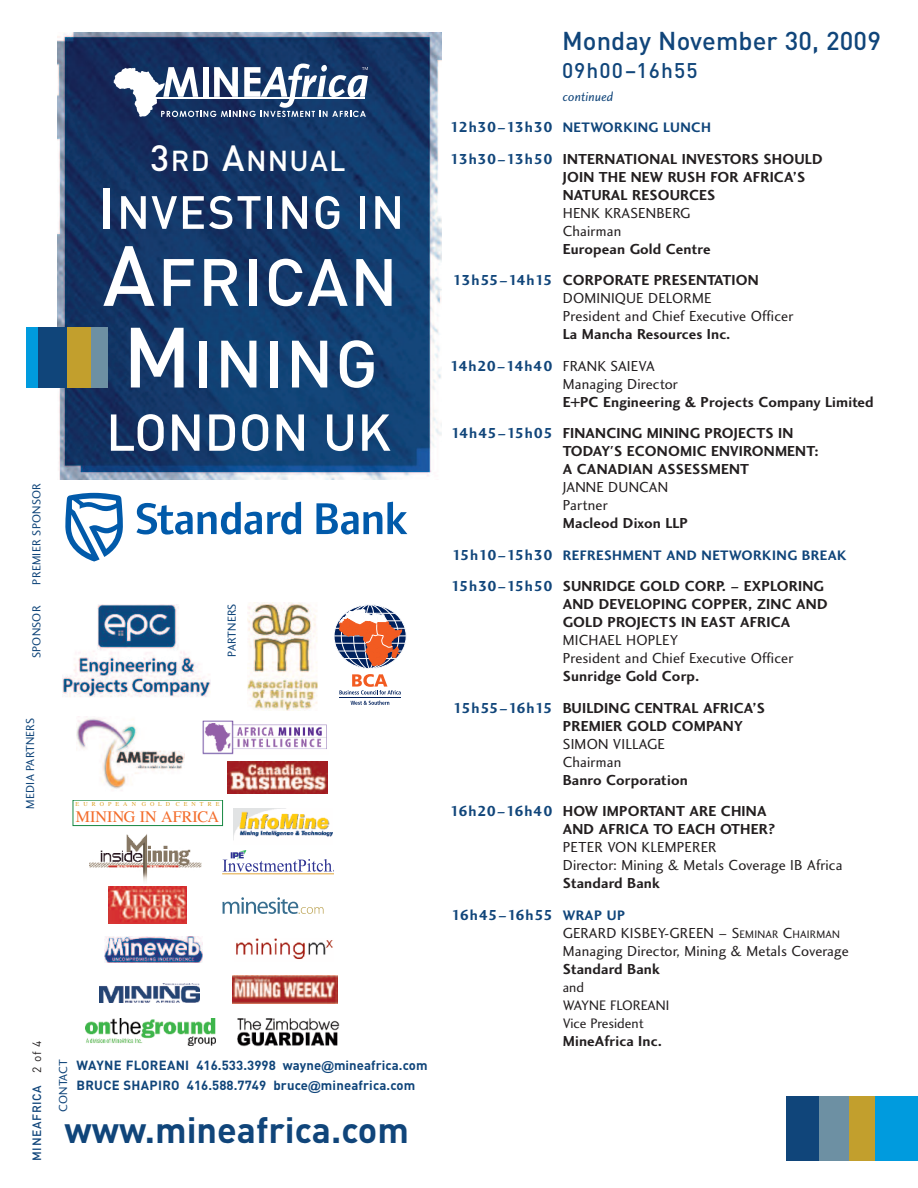
<style>
.page{position:relative;width:918px;height:1188px;background:#fff}
.page>*{position:absolute;margin:0;border:0;box-sizing:border-box;transform-origin:0 0}
.t1{font:500 51px "DIN";letter-spacing:.005em;color:#fff}
.t2{font:700 36px "DIN";color:#10457a}
.t3{font:500 28.5px "DIN";letter-spacing:.04em;color:#fff}
.t4{font:500 25.5px "DIN";letter-spacing:.005em;color:#10457a}
.t5{font:500 21px "DIN";letter-spacing:.055em;color:#10457a}
.t6{font:16.05px "Times";letter-spacing:.005em;color:#f36c2a}
.t7{font:15px/31.5px "Charlotte Sans Bold Plain";letter-spacing:.01em;color:#231f20}
.t8{font:15px/18px "Charlotte Sans Book Plain";letter-spacing:.01em;color:#231f20}
.t9{font:14.25px "Charlotte Sans Bold Plain";letter-spacing:.03em;color:#10457a}
.t10{font:14.25px/18px "Charlotte Sans Book Plain";color:#231f20}
.t11{font:13.5px "Charlotte Sans Book Italic Plain";letter-spacing:.01em;color:#10457a}
.t12{font:700 13.2px/19.5px "DIN";letter-spacing:.005em;color:#10457a}
.t13{font:12px "Charlotte Sans Book Plain";letter-spacing:.02em;color:#10457a}
.t14{font:500 12px "DIN";letter-spacing:.055em;color:#10457a}
.t15{font:6px "Times";letter-spacing:.665em;color:#dda32a}
.s1{font-size:36px}
.s2{font-weight:400;color:#231f20}
.s3{font-family:"Gill Sans"}
.s4{font-size:15px}
.s5{color:#10457a}
.s6{font-family:"Charlotte Sans Book Plain"}
.s7{font-size:14.25px;color:#10457a}
.s8{font-size:11.25px}
</style>
<div class="page">
<img style="left:202px;top:721px;width:125px;height:33px">
<img style="left:77px;top:716px;width:108px;height:75px">
<img style="left:89px;top:834px;width:112px;height:48px">
<img style="left:108px;top:886px;width:78px;height:37px">
<hr style="left:222px;top:874px;width:111px;height:1px;background:#e2a639">
<svg style="left:223px;top:850px;width:109px;height:22px"></svg>
<img style="left:233px;top:809px;width:99px;height:31px">
<div style="left:73px;top:800px;width:150px;height:26px;border:1px solid #178842"></div>
<img style="left:85px;top:1019px;width:130px;height:27px">
<svg style="left:222px;top:897px;width:101px;height:17px"></svg>
<img style="left:237px;top:1018px;width:103px;height:28px">
<img style="left:99px;top:983px;width:101px;height:19px">
<img style="left:233px;top:975px;width:104px;height:28px">
<img style="left:104px;top:937px;width:98px;height:26px">
<img style="left:228px;top:761px;width:100px;height:32px">
<img style="left:236px;top:939px;width:97px;height:21px">
<img style="left:58px;top:32px;width:383px;height:447px">
<svg style="left:113px;top:64px;width:255px;height:53px"></svg>
<div style="left:103px;top:188px;width:7px;height:41px;background:#fff"></div>
<svg style="left:121px;top:196px;width:25px;height:33px"></svg>
<svg style="left:152px;top:196px;width:25px;height:33px"></svg>
<svg style="left:183px;top:196px;width:49px;height:33px"></svg>
<svg style="left:238px;top:196px;width:22px;height:33px"></svg>
<hr style="left:268px;top:196px;width:4px;height:33px;background:#fff">
<svg style="left:282px;top:196px;width:25px;height:33px"></svg>
<svg style="left:316px;top:196px;width:23px;height:33px"></svg>
<div style="left:360px;top:196px;width:5px;height:33px;background:#fff"></div>
<svg style="left:375px;top:196px;width:25px;height:33px"></svg>
<svg style="left:103px;top:246px;width:51px;height:60px"></svg>
<svg style="left:164px;top:259px;width:30px;height:47px"></svg>
<svg style="left:204px;top:259px;width:34px;height:47px"></svg>
<div style="left:249px;top:259px;width:7px;height:47px;background:#fff"></div>
<svg style="left:269px;top:259px;width:33px;height:47px"></svg>
<svg style="left:308px;top:259px;width:40px;height:47px"></svg>
<svg style="left:356px;top:259px;width:36px;height:47px"></svg>
<svg style="left:131px;top:328px;width:53px;height:60px"></svg>
<div style="left:200px;top:341px;width:7px;height:47px;background:#fff"></div>
<svg style="left:221px;top:341px;width:35px;height:47px"></svg>
<div style="left:271px;top:341px;width:7px;height:47px;background:#fff"></div>
<svg style="left:292px;top:341px;width:35px;height:47px"></svg>
<svg style="left:340px;top:340px;width:34px;height:48px"></svg>
<div style="left:27px;top:327px;width:11px;height:61px;background:#009bde"></div>
<div style="left:38px;top:327px;width:29px;height:61px;background:#10457a"></div>
<div style="left:67px;top:327px;width:24px;height:61px;background:#c29f2d"></div>
<div style="left:91px;top:327px;width:17px;height:61px;background:#6d90a3"></div>
<div style="left:870px;top:1096px;width:48px;height:65px;background:#009bde"></div>
<div style="left:786px;top:1096px;width:34px;height:65px;background:#10457a"></div>
<div style="left:837px;top:1096px;width:38px;height:65px;background:#c29f2d"></div>
<div style="left:819px;top:1096px;width:30px;height:65px;background:#6d90a3"></div>
<svg style="left:65px;top:493px;width:58px;height:69px"></svg>
<svg style="left:136px;top:502px;width:271px;height:33px"></svg>
<img style="left:63px;top:605px;width:147px;height:92px">
<svg style="left:334px;top:604px;width:73px;height:91px"></svg>
<hr style="left:339px;top:697px;width:62px;height:1px;background:#00215d">
<svg style="left:351px;top:701px;width:38px;height:4px"></svg>
<img style="left:247px;top:603px;width:70px;height:107px">
<h3 class="t3" style="left:150px;top:142px;width:197px"><span class="s1">3</span>RD <span class="s1">A</span>NNUAL</h3>
<h1 class="t1" style="left:106px;top:400px;width:286px">LONDON UK</h1>
<p class="t13" style="left:29px;top:585px;width:103px;rotate:-90deg">PREMIER SPONSOR</p>
<p class="t13" style="left:29px;top:658px;width:54px;rotate:-90deg">SPONSOR</p>
<p class="t13" style="left:225px;top:657px;width:55px;rotate:-90deg">PARTNERS</p>
<p class="t13" style="left:23px;top:809px;width:93px;rotate:-90deg">MEDIA PARTNERS</p>
<p class="t15" style="left:76px;top:799px;width:145px">EUROPEAN GOLD CENTRE</p>
<p class="t6" style="left:76px;top:802px;width:145px">MINING IN AFRICA</p>
<p class="t14" style="left:29px;top:1161px;width:122px;rotate:-90deg">MINEAFRICA <span class="s2">2 of 4</span></p>
<p class="t13" style="left:56px;top:1112px;width:54px;rotate:-90deg">CONTACT</p>
<p class="t12" style="left:76px;top:1055px;width:353px">WAYNE FLOREANI 416.533.3998 wayne<span class="s3">@</span>mineafrica.com<br>BRUCE SHAPIRO 416.588.7749 bruce<span class="s3">@</span>mineafrica.com</p>
<h2 class="t2" style="left:64px;top:1106px;width:346px">www.mineafrica.com</h2>
<h3 class="t4" style="left:562px;top:24px;width:320px">Monday November 30, 2009</h3>
<h3 class="t5" style="left:562px;top:57px;width:137px">09h00–16h55</h3>
<p class="t11" style="left:563px;top:88px;width:52px">continued</p>
<p class="t9" style="left:451px;top:119px;width:262px"><span class="s4">12h30–13h30</span> NETWORKING LUNCH</p>
<p class="t7" style="left:563px;top:150px;width:261px;line-height:18px;text-indent:-112px"><span class="s5">13h30–13h50</span> INTERNATIONAL INVESTORS SHOULD<br>JOIN THE NEW RUSH FOR AFRICA’S<br>NATURAL RESOURCES</p>
<p class="t8" style="left:563px;top:204px;width:129px">HENK KRASENBERG<br>Chairman</p>
<p class="t7" style="left:453px;top:233px;width:307px;text-indent:110px">European Gold Centre<br><span class="s5">13h55–14h15</span> CORPORATE PRESENTATION</p>
<p class="t8" style="left:563px;top:289px;width:232px">DOMINIQUE DELORME<br>President and Chief Executive Officer</p>
<p class="t7" style="left:451px;top:318px;width:281px;text-indent:112px">La Mancha Resources Inc.<br><span class="s5">14h20–14h40</span> <span class="s6">FRANK SAIEVA</span></p>
<p class="t8" style="left:563px;top:375px;width:117px">Managing Director</p>
<p class="t7" style="left:451px;top:386px;width:424px;text-indent:111px">E+PC Engineering &amp; Projects Company Limited<br><span class="s5">14h45–15h05</span> FINANCING MINING PROJECTS IN</p>
<p class="t7" style="left:563px;top:442px;width:257px;line-height:18px">TODAY'S ECONOMIC ENVIRONMENT:<br>A CANADIAN ASSESSMENT</p>
<p class="t8" style="left:563px;top:478px;width:107px">JANNE DUNCAN<br>Partner</p>
<p class="t7" style="left:563px;top:507px;width:127px">Macleod Dixon LLP</p>
<p class="t9" style="left:452px;top:546px;width:396px"><span class="s4">15h10–15h30</span> REFRESHMENT AND NETWORKING BREAK</p>
<p class="t7" style="left:563px;top:577px;width:266px;line-height:18px;text-indent:-111px"><span class="s5">15h30–15h50</span> SUNRIDGE GOLD CORP. – EXPLORING<br>AND DEVELOPING COPPER, ZINC AND<br>GOLD PROJECTS IN EAST AFRICA</p>
<p class="t8" style="left:563px;top:631px;width:232px">MICHAEL HOPLEY<br>President and Chief Executive Officer</p>
<p class="t7" style="left:454px;top:660px;width:313px;text-indent:109px">Sunridge Gold Corp.<br><span class="s5">15h55–16h15</span> BUILDING CENTRAL AFRICA’S</p>
<p class="t7" style="left:563px;top:710px;width:181px">PREMIER GOLD COMPANY</p>
<p class="t8" style="left:563px;top:735px;width:104px">SIMON VILLAGE<br>Chairman</p>
<p class="t7" style="left:451px;top:764px;width:317px;text-indent:112px">Banro Corporation<br><span class="s5">16h20–16h40</span> HOW IMPORTANT ARE CHINA</p>
<p class="t7" style="left:563px;top:813px;width:214px">AND AFRICA TO EACH OTHER?</p>
<p class="t8" style="left:563px;top:838px;width:281px">PETER VON KLEMPERER<br>Director: Mining &amp; Metals Coverage IB Africa</p>
<p class="t7" style="left:452px;top:867px;width:210px;text-indent:111px">Standard Bank<br><span class="s5">16h45–16h55</span> <span class="s7">WRAP UP</span></p>
<p class="t8" style="left:563px;top:924px;width:287px">GERARD KISBEY-GREEN – S<span class="s8">EMINAR</span> C<span class="s8">HAIRMAN<br></span>Managing Director, Mining &amp; Metals Coverage</p>
<p class="t7" style="left:563px;top:953px;width:99px">Standard Bank</p>
<p class="t10" style="left:563px;top:978px;width:108px">and<br>WAYNE FLOREANI<br>Vice President</p>
<p class="t7" style="left:563px;top:1025px;width:101px">MineAfrica Inc.</p>
</div>
